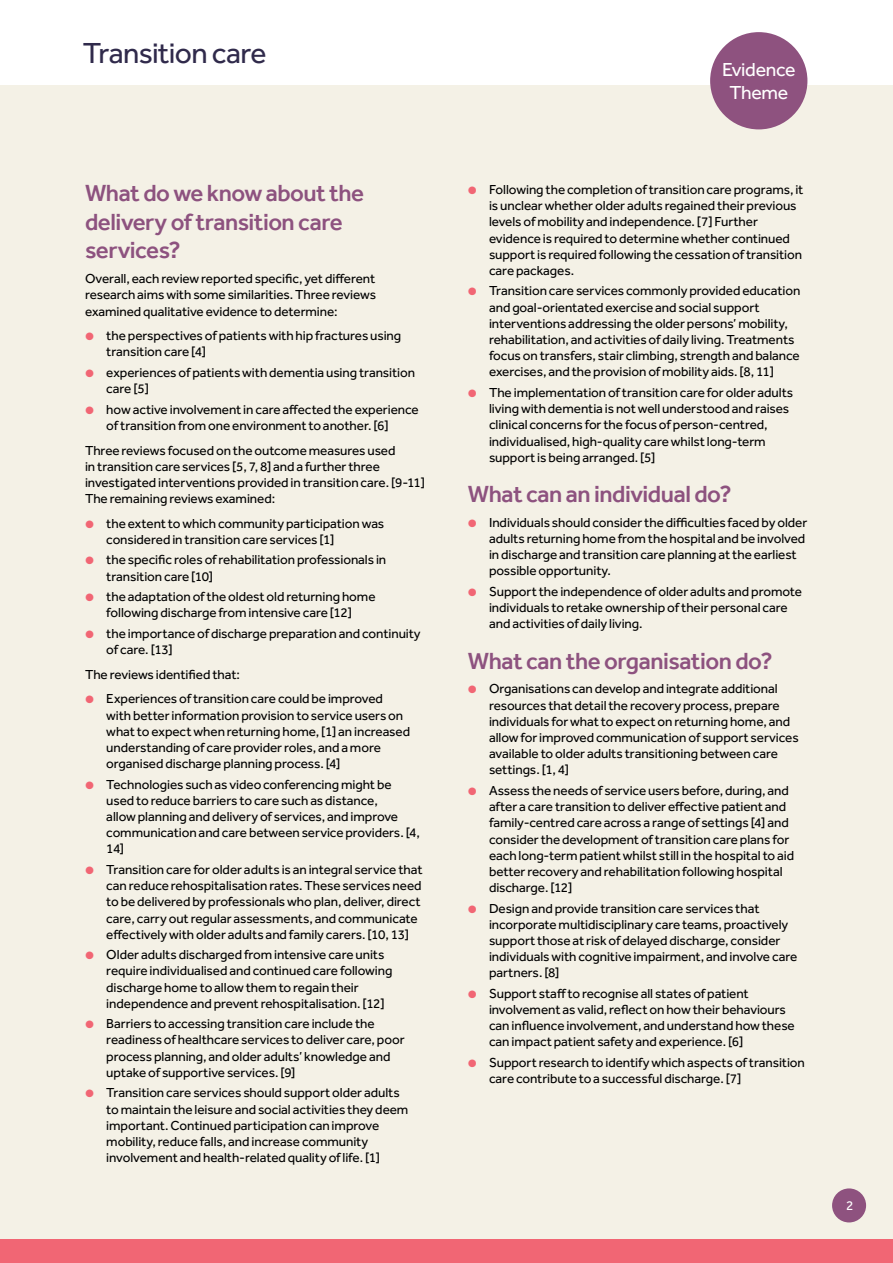
<style>
.page{position:relative;width:893px;height:1263px;background:#fff}
.page>*{position:absolute;margin:0;border:0;box-sizing:border-box;transform-origin:0 0}
.t1{font:30px "Effra";letter-spacing:-.025em;color:#302a4b}
.Sub_Heading__H2{font:500 24px/28.8px "Effra";letter-spacing:-.02em;color:#8d527f}
.t2{font:19.5px/22.5px "Effra";letter-spacing:-.015em;color:#fff;text-align:center}
.Paragraph__P{font:13.5px/16.2px "Effra";letter-spacing:-.005em;color:#000}
.t3{font:13.5px "Effra";color:#fff}
.s1{color:#f16674}
</style>
<div class="page">
<div style="left:0;top:85px;width:893px;height:1178px;background:#f4f1e6"></div>
<div style="left:0;top:1239px;width:893px;height:24px;background:#f16674"></div>
<div style="left:710px;top:32px;width:97px;height:97px;background:#8e527f;border-radius:50%"></div>
<div style="left:832px;top:1188px;width:34px;height:34px;background:#8e527f;border-radius:50%"></div>
<h1 class="t1" style="left:83px;top:35px;width:185px">Transition care</h1>
<h2 class="Sub_Heading__H2" style="left:85px;top:178px;width:281px">What do we know about the delivery of transition care services?</h2>
<p class="Paragraph__P" style="left:85px;top:270px;width:293px;text-align:justify">Overall, each review reported specific, yet different research aims with some similarities. Three reviews examined qualitative evidence to determine:</p>
<p class="Paragraph__P" style="left:106px;top:327px;width:296px;text-indent:-21px"><span class="s1">●</span> the perspectives of patients with hip fractures using transition care [4]</p>
<p class="Paragraph__P" style="left:106px;top:364px;width:310px;text-indent:-21px"><span class="s1">●</span> experiences of patients with dementia using transition care [5]</p>
<p class="Paragraph__P" style="left:106px;top:401px;width:314px;text-indent:-21px"><span class="s1">●</span> how active involvement in care affected the experience of transition from one environment to another. [6]</p>
<p class="Paragraph__P" style="left:85px;top:442px;width:341px">Three reviews focused on the outcome measures used<br>in transition care services [5, 7, 8] and a further three investigated interventions provided in transition care. [9-11] The remaining reviews examined:</p>
<p class="Paragraph__P" style="left:106px;top:515px;width:279px;text-indent:-21px"><span class="s1">●</span> the extent to which community participation was considered in transition care services [1]</p>
<p class="Paragraph__P" style="left:106px;top:552px;width:281px;text-indent:-21px"><span class="s1">●</span> the specific roles of rehabilitation professionals in transition care [10]</p>
<p class="Paragraph__P" style="left:85px;top:588px;width:292px;text-align:center"><span class="s1">●</span> the adaptation of the oldest old returning home following discharge from intensive care [12]</p>
<p class="Paragraph__P" style="left:106px;top:625px;width:316px;text-indent:-21px"><span class="s1">●</span> the importance of discharge preparation and continuity of care. [13]</p>
<p class="Paragraph__P" style="left:85px;top:666px;width:156px">The reviews identified that:</p>
<p class="Paragraph__P" style="left:106px;top:691px;width:305px;text-indent:-21px"><span class="s1">●</span> Experiences of transition care could be improved with better information provision to service users on what to expect when returning home, [1] an increased understanding of care provider roles, and a more organised discharge planning process. [4]</p>
<p class="Paragraph__P" style="left:106px;top:776px;width:315px;text-indent:-21px"><span class="s1">●</span> Technologies such as video conferencing might be used to reduce barriers to care such as distance,<br>allow planning and delivery of services, and improve communication and care between service providers. [4, 14]</p>
<p class="Paragraph__P" style="left:106px;top:861px;width:318px;text-indent:-21px"><span class="s1">●</span> Transition care for older adults is an integral service that can reduce rehospitalisation rates. These services need to be delivered by professionals who plan, deliver, direct care, carry out regular assessments, and communicate effectively with older adults and family carers. [10, 13]</p>
<p class="Paragraph__P" style="left:106px;top:946px;width:288px;text-indent:-21px"><span class="s1">●</span> Older adults discharged from intensive care units require individualised and continued care following discharge home to allow them to regain their independence and prevent rehospitalisation. [12]</p>
<p class="Paragraph__P" style="left:106px;top:1015px;width:300px;text-indent:-21px"><span class="s1">●</span> Barriers to accessing transition care include the readiness of healthcare services to deliver care, poor process planning, and older adults’ knowledge and uptake of supportive services. [9]</p>
<p class="Paragraph__P" style="left:106px;top:1084px;width:304px;text-indent:-21px"><span class="s1">●</span> Transition care services should support older adults to maintain the leisure and social activities they deem important. Continued participation can improve mobility, reduce falls, and increase community involvement and health-related quality of life. [1]</p>
<h3 class="t2" style="left:722px;top:58px;width:75px">Evidence<br>Theme</h3>
<p class="Paragraph__P" style="left:489px;top:181px;width:316px;text-indent:-21px"><span class="s1">●</span> Following the completion of transition care programs, it is unclear whether older adults regained their previous levels of mobility and independence. [7] Further evidence is required to determine whether continued support is required following the cessation of transition care packages.</p>
<p class="Paragraph__P" style="left:489px;top:283px;width:313px;text-indent:-21px"><span class="s1">●</span> Transition care services commonly provided education and goal-orientated exercise and social support interventions addressing the older persons’ mobility, rehabilitation, and activities of daily living. Treatments focus on transfers, stair climbing, strength and balance exercises, and the provision of mobility aids. [8, 11]</p>
<p class="Paragraph__P" style="left:489px;top:384px;width:306px;text-indent:-21px"><span class="s1">●</span> The implementation of transition care for older adults living with dementia is not well understood and raises clinical concerns for the focus of person-centred, individualised, high-quality care whilst long-term support is being arranged. [5]</p>
<h2 class="Sub_Heading__H2" style="left:468px;top:479px;width:265px">What can an individual do?</h2>
<p class="Paragraph__P" style="left:489px;top:514px;width:320px;text-indent:-21px"><span class="s1">●</span> Individuals should consider the difficulties faced by older adults returning home from the hospital and be involved in discharge and transition care planning at the earliest possible opportunity.</p>
<p class="Paragraph__P" style="left:489px;top:583px;width:315px;text-indent:-21px"><span class="s1">●</span> Support the independence of older adults and promote individuals to retake ownership of their personal care and activities of daily living.</p>
<h2 class="Sub_Heading__H2" style="left:468px;top:646px;width:306px">What can the organisation do?</h2>
<p class="Paragraph__P" style="left:489px;top:681px;width:311px;text-indent:-21px"><span class="s1">●</span> Organisations can develop and integrate additional resources that detail the recovery process, prepare individuals for what to expect on returning home, and allow for improved communication of support services available to older adults transitioning between care settings. [1, 4]</p>
<p class="Paragraph__P" style="left:489px;top:782px;width:307px;text-indent:-21px"><span class="s1">●</span> Assess the needs of service users before, during, and after a care transition to deliver effective patient and family-centred care across a range of settings [4] and consider the development of transition care plans for each long-term patient whilst still in the hospital to aid better recovery and rehabilitation following hospital discharge. [12]</p>
<p class="Paragraph__P" style="left:489px;top:900px;width:310px;text-indent:-21px"><span class="s1">●</span> Design and provide transition care services that incorporate multidisciplinary care teams, proactively support those at risk of delayed discharge, consider individuals with cognitive impairment, and involve care partners. [8]</p>
<p class="Paragraph__P" style="left:489px;top:985px;width:307px;text-indent:-21px"><span class="s1">●</span> Support staff to recognise all states of patient involvement as valid, reflect on how their behaviours can influence involvement, and understand how these can impact patient safety and experience. [6]</p>
<p class="Paragraph__P" style="left:489px;top:1054px;width:317px;text-indent:-21px"><span class="s1">●</span> Support research to identify which aspects of transition care contribute to a successful discharge. [7]</p>
<p class="t3" style="left:846px;top:1198px;width:9px">2</p>
</div>
